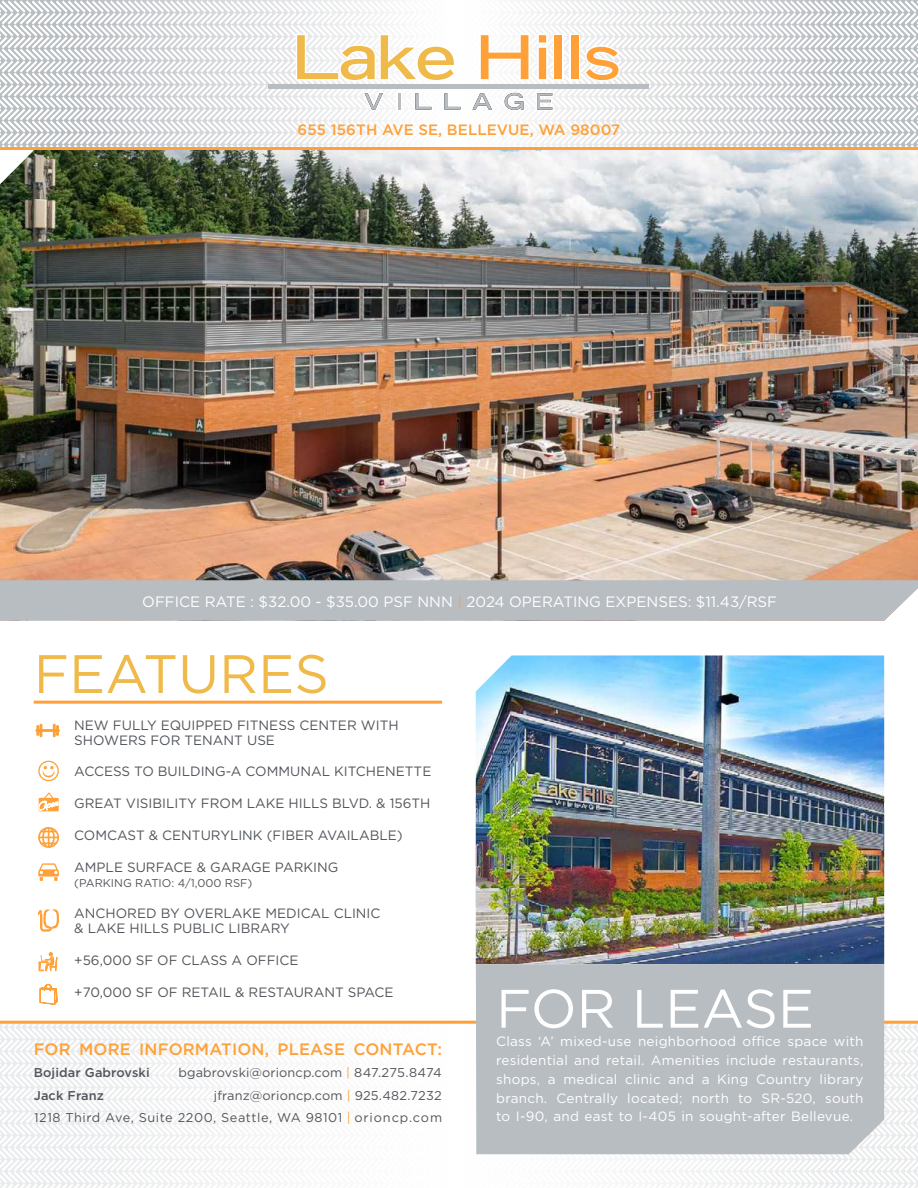
<style>
.page{position:relative;width:918px;height:1188px;background:#fff}
.page>*{position:absolute;margin:0;border:0;box-sizing:border-box;transform-origin:0 0}
.t1{font:54px "Gotham";color:#f0ba4a}
.t2{font:54px "Gotham";color:#fff}
.t3{font:500 16.5px "Gotham";letter-spacing:.01em;color:#ffa138}
.t4{font:15px "Gotham";color:#fff}
.t5{font:500 15px "Gotham";letter-spacing:.005em;color:#ffa138}
.t6{font:13.5px/15px "Gotham";color:#52555b}
.t7{font:13.5px/18.8px "Gotham";letter-spacing:.02em;color:#fff;text-align:justify}
.t8{font:12.75px/22.5px "Gotham";letter-spacing:.04em;color:#52555b;text-align:right}
.t9{font:12.75px "Gotham";letter-spacing:.02em;color:#52555b}
.t10{font:500 12.75px "Gotham";letter-spacing:.01em;color:#52555b}
.t11{font:11.25px "Gotham";color:#52555b}
.s1{color:#ffa138}
</style>
<div class="page">
<svg style="left:0;top:1024px;width:918px;height:164px"></svg>
<hr style="left:0;top:1021px;width:918px;height:3px;background:#ffa138">
<hr style="left:0;top:147px;width:918px;height:3px;background:#ffa138">
<svg style="left:0;top:0;width:918px;height:147px"></svg>
<svg style="left:38px;top:761px;width:21px;height:20px"></svg>
<svg style="left:39px;top:798px;width:20px;height:13px"></svg>
<svg style="left:39px;top:792px;width:20px;height:18px"></svg>
<div style="left:38px;top:827px;width:21px;height:21px;border:2px solid #ffa138;border-radius:50%"></div>
<svg style="left:39px;top:827px;width:20px;height:21px"></svg>
<svg style="left:38px;top:863px;width:21px;height:18px"></svg>
<svg style="left:38px;top:909px;width:21px;height:23px"></svg>
<svg style="left:39px;top:952px;width:18px;height:19px"></svg>
<svg style="left:39px;top:983px;width:19px;height:22px"></svg>
<svg style="left:35px;top:723px;width:25px;height:15px"></svg>
<hr style="left:34px;top:701px;width:408px;height:3px;background:#ffa138">
<img style="left:0;top:150px;width:918px;height:430px">
<div style="left:0;top:580px;width:918px;height:41px;background:#b8bdc2"></div>
<img style="left:476px;top:655px;width:408px;height:309px">
<div style="left:476px;top:964px;width:408px;height:190px;background:#b8bdc2"></div>
<p class="t5" style="left:298px;top:120px;width:324px">655 156TH AVE SE, BELLEVUE, WA 98007</p>
<p class="t4" style="left:142px;top:592px;width:636px">OFFICE RATE : $32.00 - $35.00 PSF NNN <span class="s1">|</span> 2024 OPERATING EXPENSES: $11.43/RSF</p>
<h1 class="t1" style="left:34px;top:639px;width:297px">FEATURES</h1>
<p class="t6" style="left:74px;top:717px;width:326px">NEW FULLY EQUIPPED FITNESS CENTER WITH<br>SHOWERS FOR TENANT USE</p>
<p class="t6" style="left:74px;top:764px;width:359px">ACCESS TO BUILDING-A COMMUNAL KITCHENETTE</p>
<p class="t6" style="left:74px;top:795px;width:358px">GREAT VISIBILITY FROM LAKE HILLS BLVD. &amp; 156TH</p>
<p class="t6" style="left:74px;top:827px;width:330px">COMCAST &amp; CENTURYLINK (FIBER AVAILABLE)</p>
<p class="t6" style="left:74px;top:859px;width:266px">AMPLE SURFACE &amp; GARAGE PARKING</p>
<p class="t11" style="left:74px;top:875px;width:180px">(PARKING RATIO: 4/1,000 RSF)</p>
<p class="t6" style="left:74px;top:906px;width:308px">ANCHORED BY OVERLAKE MEDICAL CLINIC &amp; LAKE HILLS PUBLIC LIBRARY</p>
<p class="t6" style="left:74px;top:952px;width:226px">+56,000 SF OF CLASS A OFFICE</p>
<p class="t6" style="left:74px;top:984px;width:321px">+70,000 SF OF RETAIL &amp; RESTAURANT SPACE</p>
<p class="t3" style="left:34px;top:1038px;width:410px">FOR MORE INFORMATION, PLEASE CONTACT:</p>
<p class="t10" style="left:34px;top:1064px;width:117px">Bojidar Gabrovski</p>
<p class="t9" style="left:179px;top:1064px;width:265px">bgabrovski@orioncp.com <span class="s1">|</span> 847.275.8474</p>
<p class="t10" style="left:34px;top:1087px;width:72px">Jack Franz</p>
<p class="t8" style="left:34px;top:1084px;width:409px">jfranz@orioncp.com <span class="s1">|</span> 925.482.7232<br>1218 Third Ave, Suite 2200, Seattle, WA 98101 <span class="s1">|</span> orioncp.com</p>
<h1 class="t2" style="left:496px;top:974px;width:320px">FOR LEASE</h1>
<p class="t7" style="left:496px;top:1032px;width:369px">Class ‘A’ mixed-use neighborhood office space with residential and retail. Amenities include restaurants, shops, a medical clinic and a King Country library branch. Centrally located; north to SR-520, south to I-90, and east to I-405 in sought-after Bellevue.</p>
</div>
